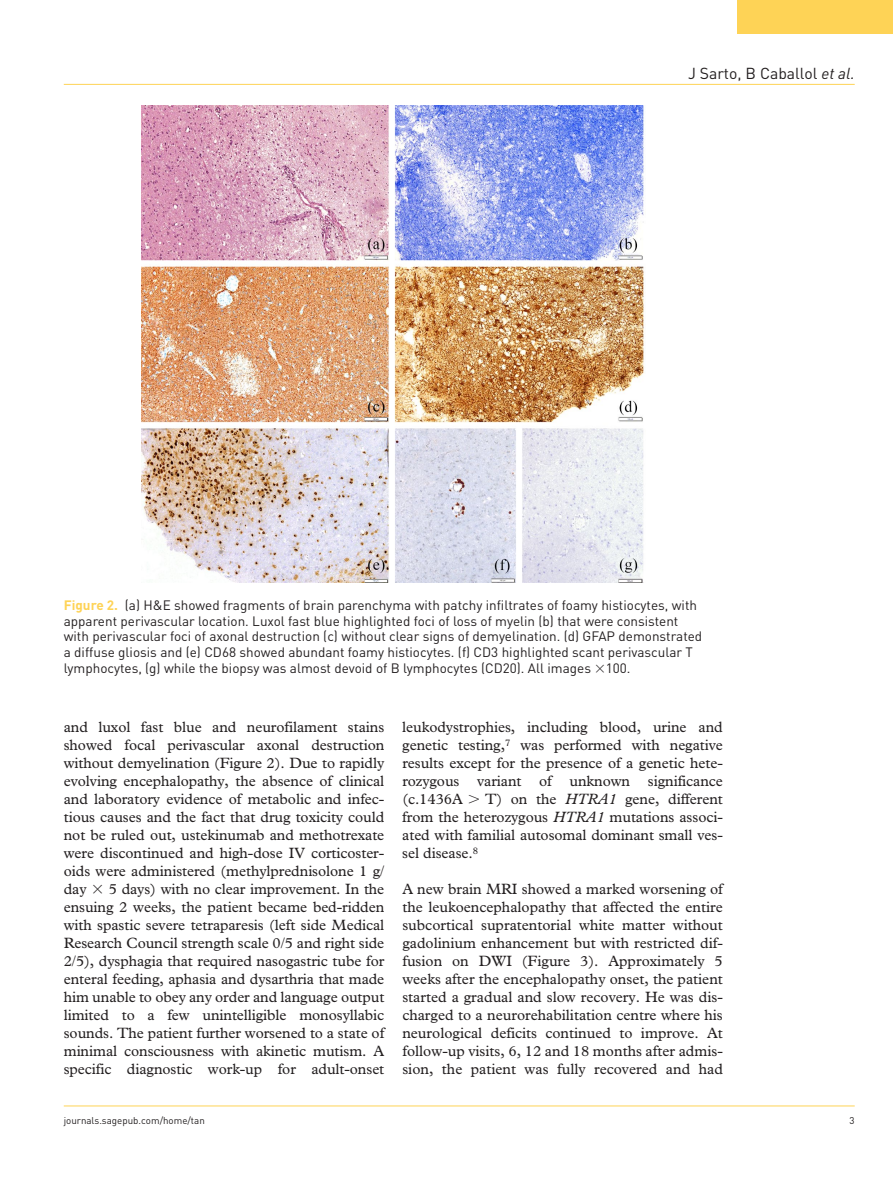
<style>
.page{position:relative;width:893px;height:1191px;background:#fff}
.page>*{position:absolute;margin:0;border:0;box-sizing:border-box;transform-origin:0 0}
.t1{font:15.75px "DIN";color:#231f20}
.t2{font:15px/18px "Plantin Std";letter-spacing:-.005em;color:#231f20;text-align:justify}
.t3{font:13.5px/15.8px "DIN";color:#231f20}
.t4{font:9.75px "DIN";color:#231f20}
.s1{font-style:italic}
.s2{font-weight:700;color:#fed356}
</style>
<div class="page">
<hr style="left:64px;top:84px;width:791px;height:1px;background:#fed356">
<hr style="left:64px;top:1105px;width:791px;height:1px;background:#fed356">
<div style="left:738px;top:0;width:155px;height:34px;background:#fed356"></div>
<img style="left:141px;top:106px;width:503px;height:476px">
<p class="t1" style="left:688px;top:63px;width:168px">J Sarto, B Caballol <span class="s1">et al.</span></p>
<p class="t3" style="left:64px;top:597px;width:640px"><span class="s2">Figure 2.</span> (a) H&amp;E showed fragments of brain parenchyma with patchy infiltrates of foamy histiocytes, with apparent perivascular location. Luxol fast blue highlighted foci of loss of myelin (b) that were consistent with perivascular foci of axonal destruction (c) without clear signs of demyelination. (d) GFAP demonstrated a diffuse gliosis and (e) CD68 showed abundant foamy histiocytes. (f) CD3 highlighted scant perivascular T lymphocytes, (g) while the biopsy was almost devoid of B lymphocytes (CD20). All images 100.</p>
<p class="t2" style="left:64px;top:718px;width:322px">and luxol fast blue and neurofilament stains showed focal perivascular axonal destruction without demyelination (Figure 2). Due to rapidly evolving encephalopathy, the absence of clinical and laboratory evidence of metabolic and infec&shy;tious causes and the fact that drug toxicity could not be ruled out, ustekinumab and methotrexate were discontinued and high-dose IV corticoster&shy;oids were administered (methylprednisolone 1 g/ day</p>
<p class="t2" style="left:64px;top:880px;width:322px;text-indent:45px">5 days) with no clear improvement. In the ensuing 2 weeks, the patient became bed-ridden with spastic severe tetraparesis (left side Medical Research Council strength scale 0/5 and right side 2/5), dysphagia that required nasogastric tube for enteral feeding, aphasia and dysarthria that made him unable to obey any order and language output limited to a few unintelligible monosyllabic sounds. The patient further worsened to a state of minimal consciousness with akinetic mutism. A specific diagnostic work-up for adult-onset</p>
<p class="t2" style="left:402px;top:718px;width:322px">leukodystrophies, including blood, urine and genetic testing,<sup>7</sup> was performed with negative results except for the presence of a genetic hete&shy;rozygous variant of unknown significance (c.1436A</p>
<p class="t2" style="left:402px;top:790px;width:322px;text-indent:83px">T) on the <span class="s1">HTRA1</span> gene, different from the heterozygous <span class="s1">HTRA1</span> mutations associ&shy;ated with familial autosomal dominant small ves&shy;sel disease.<sup>8</sup></p>
<p class="t2" style="left:402px;top:880px;width:322px">A new brain MRI showed a marked worsening of the leukoencephalopathy that affected the entire subcortical supratentorial white matter without gadolinium enhancement but with restricted dif&shy;fusion on DWI (Figure 3). Approximately 5 weeks after the encephalopathy onset, the patient started a gradual and slow recovery. He was dis&shy;charged to a neurorehabilitation centre where his neurological deficits continued to improve. At follow-up visits, 6, 12 and 18 months after admis&shy;sion, the patient was fully recovered and had</p>
<p class="t4" style="left:64px;top:1114px;width:143px">journals.sagepub.com/home/tan</p>
<p class="t4" style="left:850px;top:1114px;width:7px">3</p>
</div>
